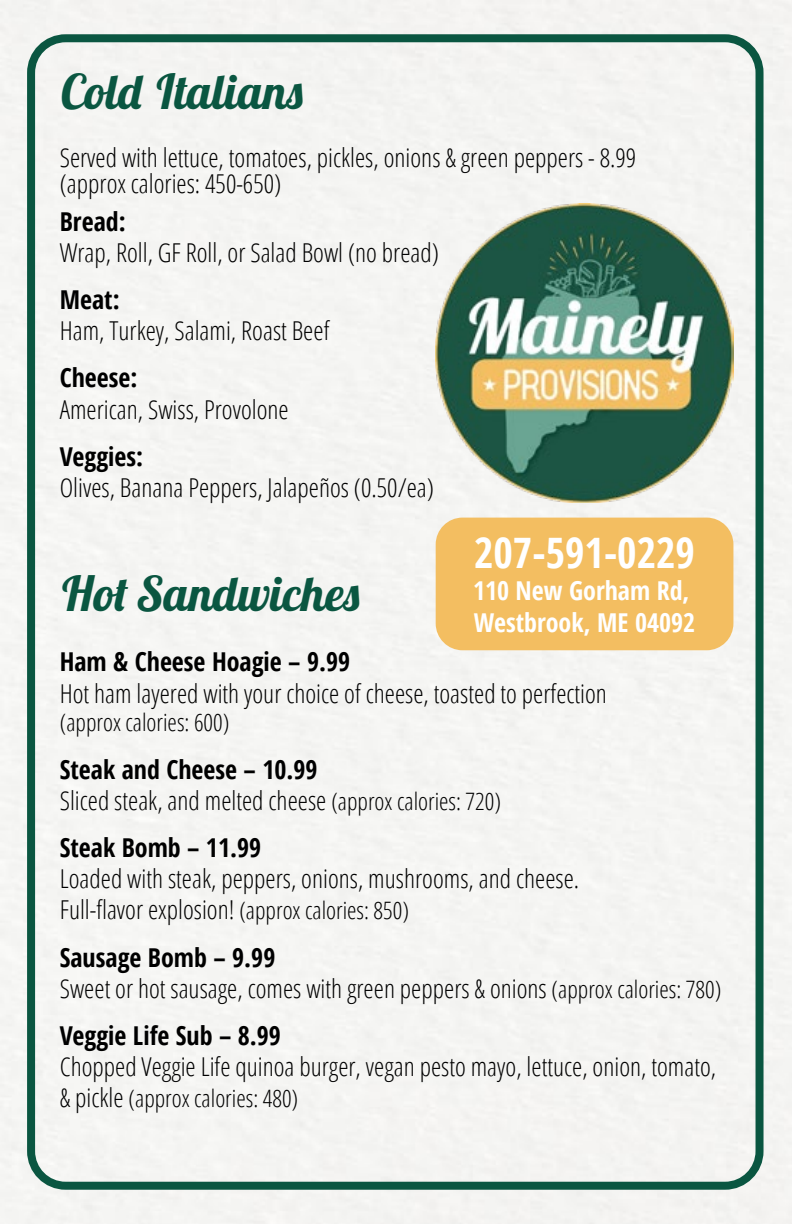
<style>
.page{position:relative;width:792px;height:1224px;background:#fff}
.page>*{position:absolute;margin:0;border:0;box-sizing:border-box;transform-origin:0 0}
.t1{font:italic 700 48px "Lobster Two";color:#0a5641}
.t2{font:700 42px "Open Sans Condensed";color:#fff}
.t3{font:300 26px/26px "Open Sans Condensed";color:#000}
.t4{font:700 condensed 26px "Open Sans";color:#000}
.t5{font:700 26px/32px "Open Sans Condensed";color:#fff}
.t6{font:300 24px "Open Sans Condensed";color:#000}
.s1{font-size:24px}
.s2{font-size:26px}
</style>
<div class="page">
<div style="left:1px;top:1px;width:791px;height:1222px;background:#f5f4f2"></div>
<div style="left:27px;top:34px;width:736px;height:1156px;border:8px solid #0a5641;border-radius:35px"></div>
<div style="left:436px;top:518px;width:297px;height:132px;background:#f3be61;border-radius:27px"></div>
<img style="left:435px;top:203px;width:299px;height:299px">
<h1 class="t1" style="left:60px;top:61px;width:247px">Cold Italians</h1>
<p class="t3" style="left:60px;top:143px;width:578px">Served with lettuce, tomatoes, pickles, onions &amp; green peppers - 8.99 (approx calories: 450-650)</p>
<p class="t4" style="left:60px;top:203px;width:67px">Bread:</p>
<p class="t3" style="left:60px;top:238px;width:381px">Wrap, Roll, GF Roll, or Salad Bowl (no bread)</p>
<p class="t4" style="left:60px;top:281px;width:61px">Meat:</p>
<p class="t3" style="left:60px;top:317px;width:271px">Ham, Turkey, Salami, Roast Beef</p>
<p class="t4" style="left:60px;top:360px;width:79px">Cheese:</p>
<p class="t3" style="left:60px;top:395px;width:230px">American, Swiss, Provolone</p>
<p class="t4" style="left:60px;top:438px;width:85px">Veggies:</p>
<p class="t3" style="left:60px;top:474px;width:376px">Olives, Banana Peppers, Jalapeños (0.50/ea)</p>
<h2 class="t2" style="left:474px;top:524px;width:222px">207-591-0229</h2>
<p class="t5" style="left:473px;top:574px;width:224px">110 New Gorham Rd,<br>Westbrook, ME 04092</p>
<h1 class="t1" style="left:60px;top:563px;width:304px">Hot Sandwiches</h1>
<p class="t4" style="left:60px;top:644px;width:292px">Ham &amp; Cheese Hoagie – 9.99</p>
<p class="t3" style="left:60px;top:679px;width:549px">Hot ham layered with your choice of cheese, toasted to perfection</p>
<p class="t6" style="left:60px;top:706px;width:171px">(approx calories: 600)</p>
<p class="t4" style="left:60px;top:751px;width:259px">Steak and Cheese – 10.99</p>
<p class="t3" style="left:60px;top:786px;width:443px">Sliced steak, and melted cheese <span class="s1">(approx calories: 720)</span></p>
<p class="t4" style="left:60px;top:829px;width:203px">Steak Bomb – 11.99</p>
<p class="t3" style="left:60px;top:862px;width:521px;line-height:31.2px">Loaded with steak, peppers, onions, mushrooms, and cheese.<br>Full-flavor explosion! <span class="s1">(approx calories: 850)</span></p>
<p class="t4" style="left:60px;top:939px;width:217px">Sausage Bomb – 9.99</p>
<p class="t3" style="left:60px;top:974px;width:663px">Sweet or hot sausage, comes with green peppers &amp; onions <span class="s1">(approx calories: 780)</span></p>
<p class="t4" style="left:60px;top:1017px;width:223px">Veggie Life Sub – 8.99</p>
<p class="t3" style="left:60px;top:1053px;width:658px">Chopped Veggie Life quinoa burger, vegan pesto mayo, lettuce, onion, tomato,</p>
<p class="t6" style="left:60px;top:1082px;width:240px"><span class="s2">&amp; pickle</span> (approx calories: 480)</p>
</div>
